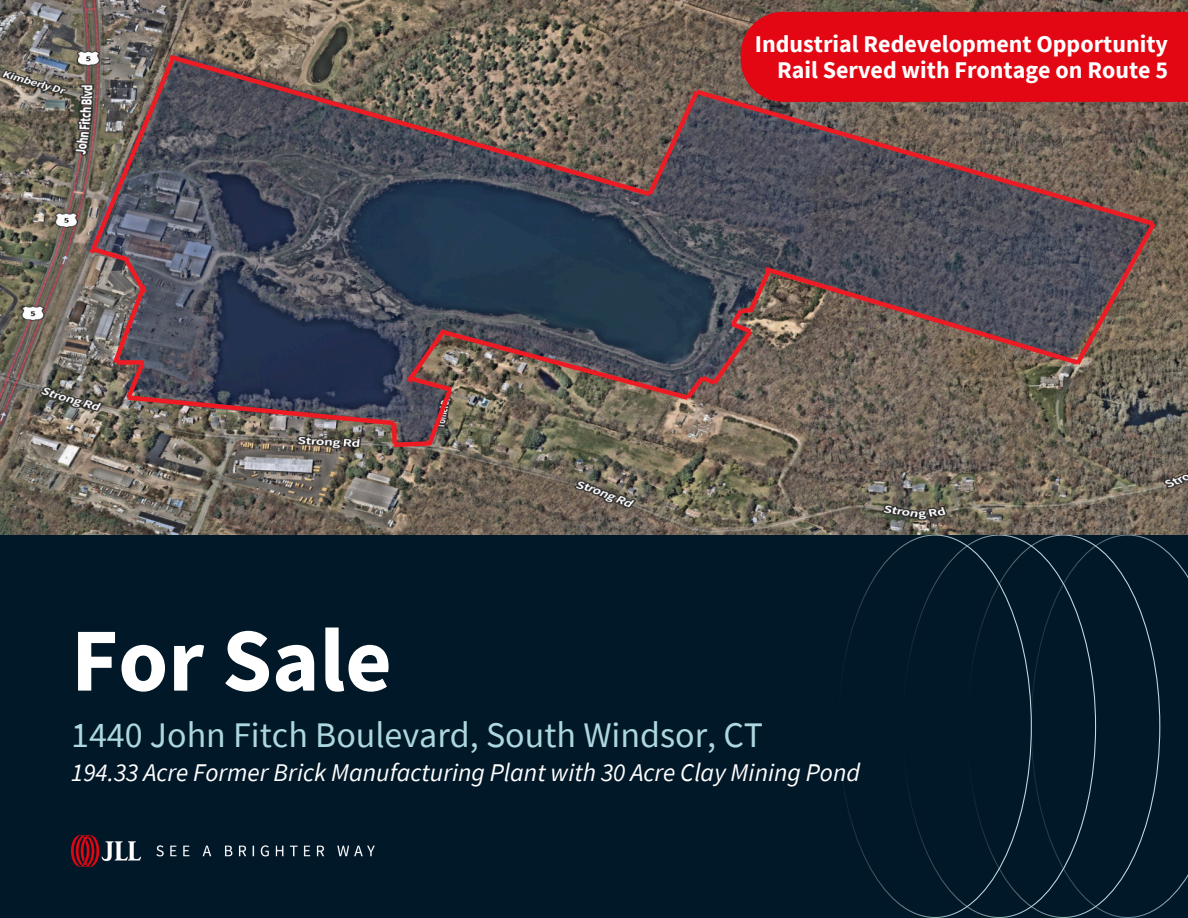
<style>
.page{position:relative;width:1188px;height:918px;background:#fff}
.page>*{position:absolute;margin:0;border:0;box-sizing:border-box;transform-origin:0 0}
.t1{font:700 90px "Source Sans Pro";color:#fff}
.t2{font:36px "Source Sans Pro";color:#add8e0}
.t3{font:italic 25.5px "Source Sans Pro";color:#fefefe}
.t4{font:700 24px/25.8px "Source Sans Pro";color:#fff;text-align:right}
</style>
<div class="page">
<div style="left:0;top:459px;width:1188px;height:459px;background:#011828"></div>
<svg style="left:1096px;top:535px;width:64px;height:383px"></svg>
<svg style="left:1032px;top:535px;width:64px;height:383px"></svg>
<svg style="left:844px;top:535px;width:188px;height:383px"></svg>
<img style="left:0;top:0;width:1188px;height:534px">
<img style="left:71px;top:835px;width:304px;height:32px">
<div style="left:741px;top:12px;width:447px;height:90px;background:#e30613"></div>
<img style="left:86px;top:52px;width:1074px;height:399px">
<p class="t4" style="left:755px;top:31px;width:415px">Industrial Redevelopment Opportunity<br>Rail Served with Frontage on Route 5</p>
<p class="t1" style="left:71px;top:602px;width:322px">For Sale</p>
<h1 class="t2" style="left:71px;top:711px;width:694px">1440 John Fitch Boulevard, South Windsor, CT</h1>
<h2 class="t3" style="left:71px;top:756px;width:790px">194.33 Acre Former Brick Manufacturing Plant with 30 Acre Clay Mining Pond</h2>
</div>
